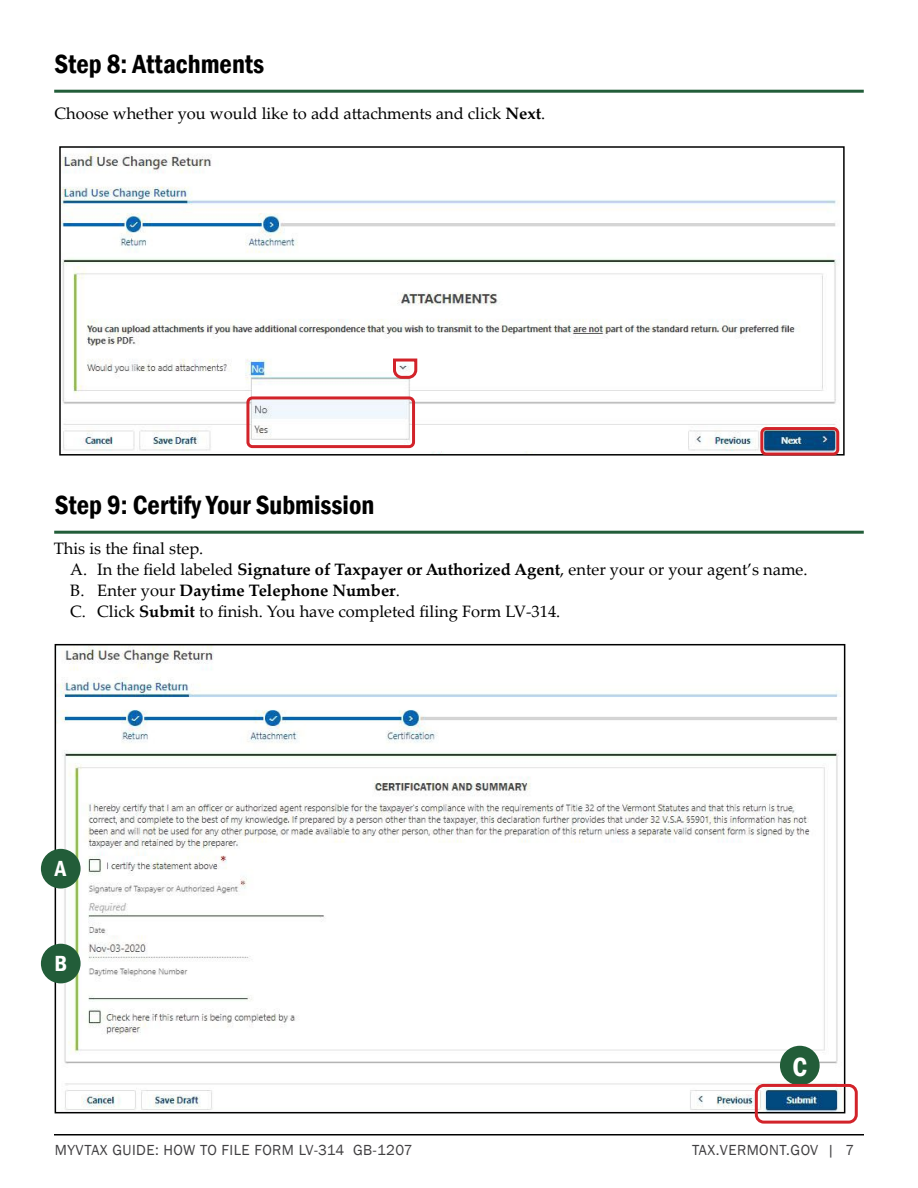
<style>
.page{position:relative;width:918px;height:1188px;background:#fff}
.page>*{position:absolute;margin:0;border:0;box-sizing:border-box;transform-origin:0 0}
.t1{font:600 condensed 27px "Franklin Gothic";color:#000}
.t2{font:600 condensed 27px "Franklin Gothic";color:#fff}
.t3{font:600 condensed 22.5px "Franklin Gothic";color:#fff}
.t4{font:16.5px/21px "Palatino Linotype";color:#000}
.t5{font:15px "Franklin Gothic";letter-spacing:.03em;color:#414042}
.s1{font-weight:700}
</style>
<div class="page">
<hr style="left:54px;top:1134px;width:810px;height:2px;background:#000">
<img style="left:62px;top:149px;width:778px;height:304px">
<div style="left:59px;top:146px;width:786px;height:310px;border:2px solid #000"></div>
<svg style="left:392px;top:357px;width:27px;height:23px"></svg>
<div style="left:246px;top:396px;width:169px;height:52px;border:3px solid #d2232a;border-radius:4px"></div>
<div style="left:760px;top:427px;width:79px;height:29px;border:3px solid #d2232a;border-radius:4px"></div>
<img style="left:58px;top:647px;width:784px;height:463px">
<hr style="left:54px;top:90px;width:810px;height:3px;background:#225d39">
<hr style="left:54px;top:531px;width:810px;height:3px;background:#225d39">
<div style="left:41px;top:849px;width:40px;height:40px;background:#225d39;border-radius:50%"></div>
<div style="left:41px;top:944px;width:40px;height:39px;background:#225d39;border-radius:50%"></div>
<div style="left:780px;top:1046px;width:40px;height:39px;background:#225d39;border-radius:50%"></div>
<div style="left:755px;top:1084px;width:103px;height:40px;border:3px solid #d2232a;border-radius:8px"></div>
<h1 class="t1" style="left:55px;top:46px;width:211px">Step 8: Attachments</h1>
<p class="t4" style="left:55px;top:102px;width:492px">Choose whether you would like to add attachments and click <span class="s1">Next</span>.</p>
<h1 class="t1" style="left:55px;top:487px;width:321px">Step 9: Certify Your Submission</h1>
<p class="t4" style="left:70px;top:537px;width:739px;text-indent:-16px">This is the final step.<br>A. In the field labeled <span class="s1">Signature of Taxpayer or Authorized Agent</span>, enter your or your agent’s name.<br>B. Enter your <span class="s1">Daytime Telephone Number</span>.<br>C. Click <span class="s1">Submit</span> to finish. You have completed filing Form LV-314.</p>
<h2 class="t3" style="left:55px;top:854px;width:13px">A</h2>
<h2 class="t3" style="left:54px;top:949px;width:14px">B</h2>
<h1 class="t2" style="left:792px;top:1049px;width:16px">C</h1>
<p class="t5" style="left:55px;top:1140px;width:359px">MYVTAX GUIDE: HOW TO FILE FORM LV-314 GB-1207</p>
<p class="t5" style="left:692px;top:1140px;width:164px">TAX.VERMONT.GOV | 7</p>
</div>
